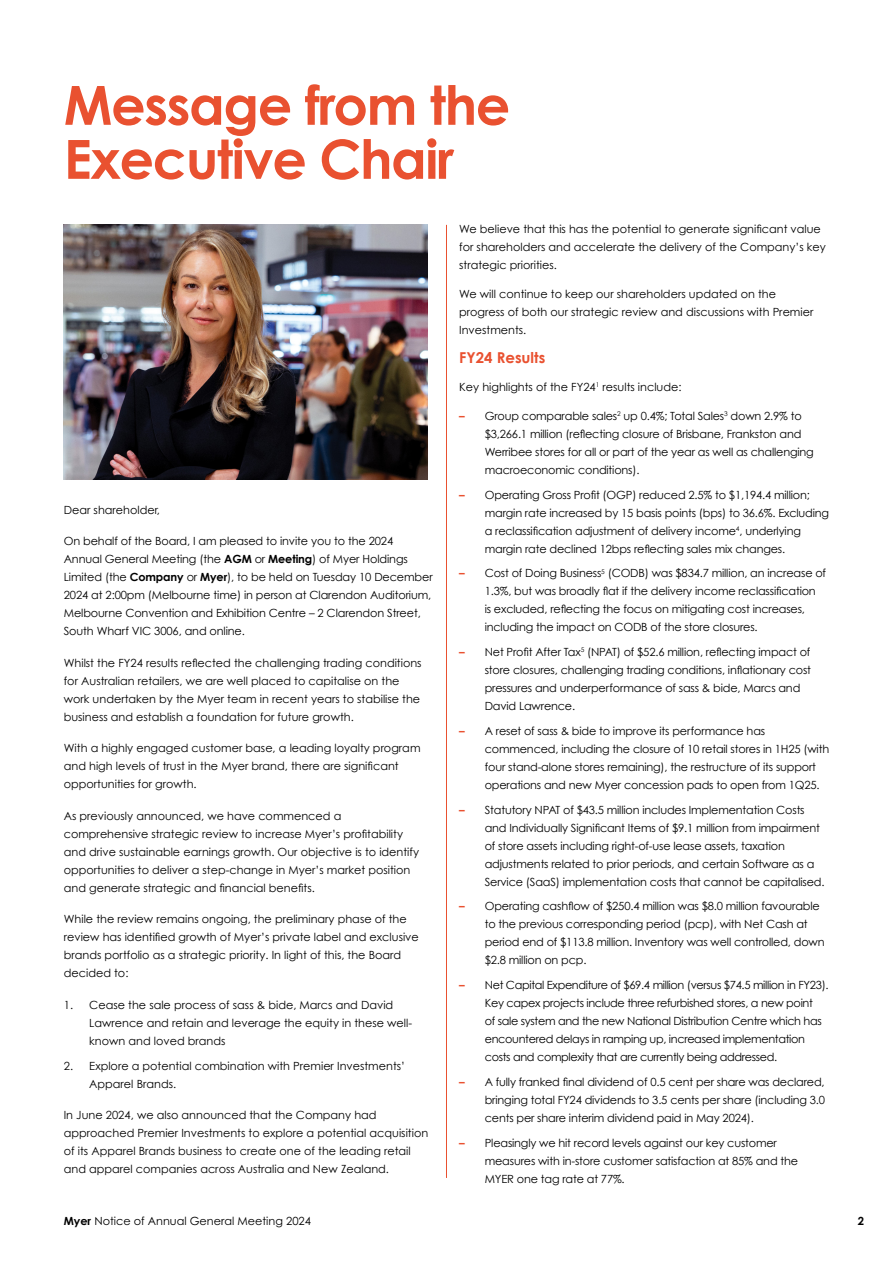
<style>
.page{position:relative;width:893px;height:1263px;background:#fff}
.page>*{position:absolute;margin:0;border:0;box-sizing:border-box;transform-origin:0 0}
.A_Heading{font:700 54px "Century Gothic Pro";letter-spacing:-.025em;color:#e95130}
.A_Subhead{font:700 15px "Century Gothic";color:#e95130}
.A_Bodycopy{font:11.25px/18px "Century Gothic";letter-spacing:-.015em;color:#000}
.t1{font:11.25px "Century Gothic Pro";color:#000}
.t2{font:700 11.25px "Century Gothic Pro";color:#000}
.s1{font-weight:700}
.s2{font-weight:700;color:#e95130}
</style>
<div class="page">
<hr style="left:446px;top:225px;width:1px;height:953px;background:#e95130">
<img style="left:64px;top:225px;width:363px;height:254px">
<p class="A_Heading" style="left:64px;top:72px;width:448px">Message from the</p>
<p class="A_Heading" style="left:64px;top:126px;width:392px">Executive Chair</p>
<p class="A_Bodycopy" style="left:64px;top:501px;width:98px">Dear shareholder,</p>
<p class="A_Bodycopy" style="left:64px;top:532px;width:370px">On behalf of the Board, I am pleased to invite you to the 2024<br>Annual General Meeting (the <span class="s1">AGM</span> or <span class="s1">Meeting</span>) of Myer Holdings Limited (the <span class="s1">Company</span> or <span class="s1">Myer</span>), to be held on Tuesday 10 December 2024 at 2:00pm (Melbourne time) in person at Clarendon Auditorium, Melbourne Convention and Exhibition Centre – 2 Clarendon Street, South Wharf VIC 3006, and online.</p>
<p class="A_Bodycopy" style="left:64px;top:654px;width:359px">Whilst the FY24 results reflected the challenging trading conditions for Australian retailers, we are well placed to capitalise on the work undertaken by the Myer team in recent years to stabilise the business and establish a foundation for future growth.</p>
<p class="A_Bodycopy" style="left:64px;top:739px;width:358px">With a highly engaged customer base, a leading loyalty program and high levels of trust in the Myer brand, there are significant opportunities for growth.</p>
<p class="A_Bodycopy" style="left:64px;top:807px;width:357px">As previously announced, we have commenced a comprehensive strategic review to increase Myer’s profitability and drive sustainable earnings growth. Our objective is to identify opportunities to deliver a step-change in Myer’s market position and generate strategic and financial benefits.</p>
<p class="A_Bodycopy" style="left:64px;top:910px;width:357px">While the review remains ongoing, the preliminary phase of the review has identified growth of Myer’s private label and exclusive brands portfolio as a strategic priority. In light of this, the Board decided to:</p>
<p class="A_Bodycopy" style="left:89px;top:996px;width:324px;text-indent:-26px">1. Cease the sale process of sass &amp; bide, Marcs and David<br>Lawrence and retain and leverage the equity in these well&shy;known and loved brands</p>
<p class="A_Bodycopy" style="left:89px;top:1056px;width:317px;text-indent:-26px">2. Explore a potential combination with Premier Investments’<br>Apparel Brands.</p>
<p class="A_Bodycopy" style="left:64px;top:1106px;width:366px">In June 2024, we also announced that the Company had approached Premier Investments to explore a potential acquisition of its Apparel Brands business to create one of the leading retail and apparel companies across Australia and New Zealand.</p>
<p class="A_Bodycopy" style="left:459px;top:220px;width:368px">We believe that this has the potential to generate significant value for shareholders and accelerate the delivery of the Company’s key strategic priorities.</p>
<p class="A_Bodycopy" style="left:459px;top:285px;width:356px">We will continue to keep our shareholders updated on the progress of both our strategic review and discussions with Premier<br>Investments.</p>
<p class="A_Subhead" style="left:459px;top:348px;width:88px">FY24 Results</p>
<p class="A_Bodycopy" style="left:459px;top:378px;width:224px">Key highlights of the FY24<sup>1</sup> results include:</p>
<p class="A_Bodycopy" style="left:485px;top:407px;width:330px;text-indent:-26px"><span class="s2">–</span> Group comparable sales<sup>2</sup> up 0.4%; Total Sales<sup>3</sup> down 2.9% to $3,266.1 million (reflecting closure of Brisbane, Frankston and Werribee stores for all or part of the year as well as challenging macroeconomic conditions).</p>
<p class="A_Bodycopy" style="left:485px;top:485px;width:346px;text-indent:-26px"><span class="s2">–</span> Operating Gross Profit (OGP) reduced 2.5% to $1,194.4 million; margin rate increased by 15 basis points (bps) to 36.6%. Excluding a reclassification adjustment of delivery income<sup>4</sup>, underlying margin rate declined 12bps reflecting sales mix changes.</p>
<p class="A_Bodycopy" style="left:485px;top:564px;width:343px;text-indent:-26px"><span class="s2">–</span> Cost of Doing Business<sup>5</sup> (CODB) was $834.7 million, an increase of 1.3%, but was broadly flat if the delivery income reclassification<br>is excluded, reflecting the focus on mitigating cost increases, including the impact on CODB of the store closures.</p>
<p class="A_Bodycopy" style="left:485px;top:643px;width:328px;text-indent:-26px"><span class="s2">–</span> Net Profit After Tax<sup>5</sup> (NPAT) of $52.6 million, reflecting impact of store closures, challenging trading conditions, inflationary cost pressures and underperformance of sass &amp; bide, Marcs and David Lawrence.</p>
<p class="A_Bodycopy" style="left:485px;top:722px;width:346px;text-indent:-26px"><span class="s2">–</span> A reset of sass &amp; bide to improve its performance has commenced, including the closure of 10 retail stores in 1H25 (with four stand-alone stores remaining), the restructure of its support operations and new Myer concession pads to open from 1Q25.</p>
<p class="A_Bodycopy" style="left:485px;top:800px;width:341px;text-indent:-26px"><span class="s2">–</span> Statutory NPAT of $43.5 million includes Implementation Costs and Individually Significant Items of $9.1 million from impairment of store assets including right-of-use lease assets, taxation adjustments related to prior periods, and certain Software as a Service (SaaS) implementation costs that cannot be capitalised.</p>
<p class="A_Bodycopy" style="left:485px;top:897px;width:341px;text-indent:-26px"><span class="s2">–</span> Operating cashflow of $250.4 million was $8.0 million favourable to the previous corresponding period (pcp), with Net Cash at period end of $113.8 million. Inventory was well controlled, down $2.8 million on pcp.</p>
<p class="A_Bodycopy" style="left:485px;top:976px;width:345px;text-indent:-26px"><span class="s2">–</span> Net Capital Expenditure of $69.4 million (versus $74.5 million in FY23).<br>Key capex projects include three refurbished stores, a new point<br>of sale system and the new National Distribution Centre which has encountered delays in ramping up, increased implementation costs and complexity that are currently being addressed.</p>
<p class="A_Bodycopy" style="left:485px;top:1073px;width:342px;text-align:justify;text-indent:-26px"><span class="s2">–</span> A fully franked final dividend of 0.5 cent per share was declared, bringing total FY24 dividends to 3.5 cents per share (including 3.0 cents per share interim dividend paid in May 2024).</p>
<p class="A_Bodycopy" style="left:485px;top:1133px;width:315px;text-indent:-26px"><span class="s2">–</span> Pleasingly we hit record levels against our key customer measures with in-store customer satisfaction at 85% and the<br>MYER one tag rate at 77%.</p>
<p class="t1" style="left:64px;top:1214px;width:249px"><span class="s1">Myer</span> Notice of Annual General Meeting 2024</p>
<p class="t2" style="left:858px;top:1213px;width:8px">2</p>
</div>
